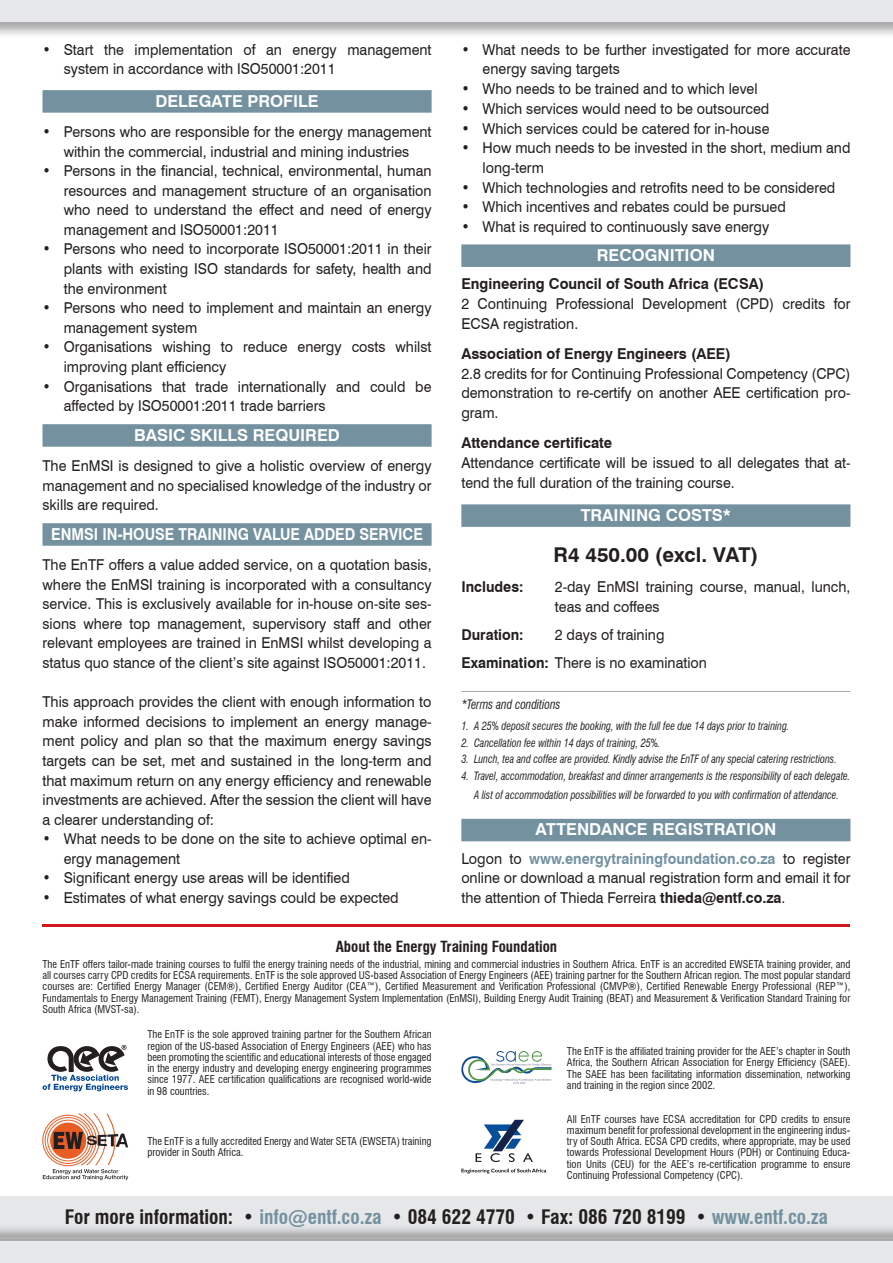
<style>
.page{position:relative;width:893px;height:1263px;background:#fff}
.page>*{position:absolute;margin:0;border:0;box-sizing:border-box;transform-origin:0 0}
.t1{font:700 20.4px "Swiss 721 BT";color:#231f20}
.t2{font:700 condensed 19.5px "Swiss 721 BT";color:#231f20}
.t3{font:700 16.5px "Swiss 721 BT";color:#fff}
.t4{font:700 16.5px "Swiss 721 BT";color:#fff;scale:.88 1}
.t5{font:15px/19.6px "Swiss 721 BT";color:#231f20;scale:.95 1}
.t6{font:700 15px "Swiss 721 BT";color:#231f20}
.t7{font:700 condensed 15px "Swiss 721 BT";color:#231f20}
.t8{font:700 15px "Swiss 721 BT";color:#231f20;scale:.95 1}
.t9{font:italic condensed 12.75px "Swiss 721 BT";color:#231f20;scale:.9 1}
.t10{font:italic condensed 11.25px/18.8px "Swiss 721 BT";color:#231f20;text-align:center;scale:.9 1}
.t11{font:condensed 10.5px/11.2px "Swiss 721 BT";color:#231f20;text-align:justify}
.s1{font-weight:700}
.s2{font-weight:700;color:#7491a0}
.s3{color:#7491a0}
</style>
<div class="page">
<div style="left:0;top:0;width:893px;height:39px;background:#231f20;opacity:.4"></div>
<div style="left:0;top:0;width:893px;height:21px;background:#e6e7e8"></div>
<div style="left:43px;top:90px;width:389px;height:23px;background:#7491a0"></div>
<div style="left:43px;top:424px;width:389px;height:23px;background:#7491a0"></div>
<div style="left:43px;top:523px;width:389px;height:23px;background:#7491a0"></div>
<div style="left:461px;top:244px;width:389px;height:23px;background:#7491a0"></div>
<div style="left:461px;top:504px;width:389px;height:23px;background:#7491a0"></div>
<div style="left:461px;top:819px;width:389px;height:22px;background:#7491a0"></div>
<hr style="left:461px;top:691px;width:389px;height:1px;background:#a7a9ac">
<div style="left:0;top:1196px;width:893px;height:40px;background:#e6e7e8"></div>
<div style="left:0;top:1224px;width:893px;height:39px;background:#231f20;opacity:.4"></div>
<div style="left:0;top:1242px;width:893px;height:21px;background:#e6e7e8"></div>
<svg style="left:43px;top:1045px;width:85px;height:46px"></svg>
<svg style="left:476px;top:1120px;width:57px;height:42px"></svg>
<svg style="left:461px;top:1169px;width:85px;height:4px"></svg>
<svg style="left:42px;top:1113px;width:86px;height:67px"></svg>
<svg style="left:461px;top:1051px;width:90px;height:33px"></svg>
<hr style="left:43px;top:924px;width:807px;height:2px;background:#ce171e">
<p class="t5" style="left:64px;top:39px;width:389px;text-indent:-21px">• Start the implementation of an energy management system in accordance with ISO50001:2011</p>
<p class="t3" style="left:156px;top:91px;width:165px">Delegate Profile</p>
<p class="t5" style="left:43px;top:122px;width:411px;text-align:center">• Persons who are responsible for the energy management within the commercial, industrial and mining industries</p>
<p class="t5" style="left:64px;top:161px;width:389px;text-align:justify;text-indent:-21px">• Persons in the financial, technical, environmental, human resources and management structure of an organisation who need to understand the effect and need of energy management and ISO50001:2011</p>
<p class="t5" style="left:64px;top:239px;width:389px;text-align:justify;text-indent:-21px">• Persons who need to incorporate ISO50001:2011 in their plants with existing ISO standards for safety, health and the environment</p>
<p class="t5" style="left:64px;top:298px;width:389px;text-indent:-21px">• Persons who need to implement and maintain an energy management system</p>
<p class="t5" style="left:64px;top:337px;width:389px;text-indent:-21px">• Organisations wishing to reduce energy costs whilst improving plant efficiency</p>
<p class="t5" style="left:64px;top:376px;width:389px;text-indent:-21px">• Organisations that trade internationally and could be affected by ISO50001:2011 trade barriers</p>
<p class="t3" style="left:134px;top:425px;width:205px">Basic Skills Required</p>
<p class="t5" style="left:43px;top:456px;width:411px;text-align:justify">The EnMSI is designed to give a holistic overview of energy management and no specialised knowledge of the industry or skills are required.</p>
<p class="t4" style="left:51px;top:524px;width:12px">ENMSI</p>
<p class="t4" style="left:102px;top:524px;width:242px">I n-House Training Value Add</p>
<p class="t4" style="left:335px;top:524px;width:101px">ed Service</p>
<p class="t5" style="left:43px;top:555px;width:411px;text-align:justify">The EnTF offers a value added service, on a quotation basis, where the EnMSI training is incorporated with a consultancy service. This is exclusively available for in-house on-site ses&shy;sions where top management, supervisory staff and other relevant employees are trained in EnMSI whilst developing a status quo stance of the client’s site against ISO50001:2011.</p>
<p class="t5" style="left:43px;top:692px;width:411px;text-align:justify">This approach provides the client with enough information to make informed decisions to implement an energy manage&shy;ment policy and plan so that the maximum energy savings targets can be set, met and sustained in the long-term and that maximum return on any energy efficiency and renewable investments are achieved. After the session the client will have a clearer understanding of:</p>
<p class="t5" style="left:64px;top:829px;width:389px;text-indent:-21px">• What needs to be done on the site to achieve optimal en&shy;ergy management</p>
<p class="t5" style="left:43px;top:868px;width:325px">• Significant energy use areas will be identified</p>
<p class="t5" style="left:43px;top:888px;width:376px">• Estimates of what energy savings could be expected</p>
<p class="t5" style="left:483px;top:39px;width:389px;text-indent:-21px">• What needs to be further investigated for more accurate energy saving targets</p>
<p class="t5" style="left:461px;top:79px;width:313px">• Who needs to be trained and to which level</p>
<p class="t5" style="left:461px;top:99px;width:326px">• Which services would need to be outsourced</p>
<p class="t5" style="left:461px;top:118px;width:326px">• Which services could be catered for in-house</p>
<p class="t5" style="left:483px;top:138px;width:389px;text-indent:-21px">• How much needs to be invested in the short, medium and long-term</p>
<p class="t5" style="left:461px;top:177px;width:395px">• Which technologies and retrofits need to be considered</p>
<p class="t5" style="left:461px;top:197px;width:343px">• Which incentives and rebates could be pursued</p>
<p class="t5" style="left:461px;top:217px;width:326px">• What is required to continuously save energy</p>
<p class="t3" style="left:597px;top:245px;width:120px">Recognition</p>
<p class="t6" style="left:461px;top:275px;width:304px">Engineering Council of South Africa (ECSA)</p>
<p class="t5" style="left:461px;top:294px;width:411px">2 Continuing Professional Development (CPD) credits for<br>ECSA registration.</p>
<p class="t6" style="left:461px;top:344px;width:246px">Association of Energy Engineers (AEE</p>
<p class="t6" style="left:725px;top:344px;width:7px">)</p>
<p class="t5" style="left:461px;top:363px;width:411px;text-align:justify">2.8 credits for for Continuing Professional Competency (CPC) demonstration to re-certify on another AEE certification pro&shy;gram.</p>
<p class="t6" style="left:461px;top:434px;width:152px">Attendance certificate</p>
<p class="t5" style="left:461px;top:453px;width:411px">Attendance certificate will be issued to all delegates that at&shy;tend the full duration of the training course.</p>
<p class="t3" style="left:581px;top:505px;width:152px">Training Costs*</p>
<h1 class="t1" style="left:553px;top:542px;width:206px">R4 450.00 (excl. VAT)</h1>
<p class="t8" style="left:461px;top:578px;width:67px">I ncludes:</p>
<p class="t5" style="left:555px;top:577px;width:313px">2-day EnMSI training course, manual, lunch, teas and coffees</p>
<p class="t8" style="left:461px;top:625px;width:67px">Duration:</p>
<p class="t5" style="left:461px;top:620px;width:260px;line-height:28.2px;text-indent:94px">2 days of training<br><span class="s1">Examination:</span> There is no examination</p>
<p class="t9" style="left:461px;top:697px;width:112px">*Terms and conditions</p>
<p class="t10" style="left:461px;top:716px;width:366px">1. A 25% deposit secures the booking, with the full fee due 14 days prior to training.</p>
<p class="t10" style="left:461px;top:733px;width:223px">2. Cancellation fee within 14 days of training, 25%.</p>
<p class="t10" style="left:461px;top:750px;width:419px">3. Lunch, tea and coffee are provided. Kindly advise the EnTF of any special catering restrictions.</p>
<p class="t10" style="left:461px;top:767px;width:434px">4. Travel, accommodation, breakfast and dinner arrangements is the responsibility of each delegate.<br>A list of accommodation possibilities will be forwarded to you with confirmation of attendance.</p>
<p class="t3" style="left:535px;top:819px;width:242px">Attendance registration</p>
<p class="t5" style="left:461px;top:848px;width:411px;text-align:justify">Logon to <span class="s2">www.energytrainingfoundation.co.za</span> to register online or download a manual registration form and email it for the attention of Thieda Ferreira <span class="s1">thieda@entf.co.za</span>.</p>
<p class="t7" style="left:336px;top:938px;width:223px">About the Energy Training Foundation</p>
<p class="t11" style="left:43px;top:958px;width:809px">The EnTF offers tailor-made training courses to fulfil the energy training needs of the industrial, mining and commercial industries in Southern Africa. EnTF is an accredited EWSETA training provider, and all courses carry CPD credits for ECSA requirements. EnTF is the sole approved US-based Association of Energy Engineers (AEE) training partner for the Southern African region. The most popular standard courses are: Certified Energy Manager (CEM®), Certified Energy Auditor (CEA™), Certified Measurement and Verification Professional (CMVP®), Certified Renewable Energy Professional (REP™), Fundamentals to Energy Management Training (FEMT), Energy Management System Implementation (EnMSI), Building Energy Audit Training (BEAT) and Measurement &amp; Verification Standard Training for South Africa (MVST-sa).</p>
<p class="t11" style="left:567px;top:1046px;width:285px">The EnTF is the affiliated training provider for the AEE’s chapter in South Africa, the Southern African Association for Energy Efficiency (SAEE).<br>The SAEE has been facilitating information dissemination, networking and training in the region since 2002.</p>
<p class="t11" style="left:147px;top:1029px;width:286px">The EnTF is the sole approved training partner for the Southern African region of the US-based Association of Energy Engineers (AEE) who has been promoting the scientific and educational interests of those engaged in the energy industry and developing energy engineering programmes since 1977. AEE certification qualifications are recognised world-wide in 98 countries.</p>
<p class="t11" style="left:147px;top:1135px;width:286px">The EnTF is a fully accredited Energy and Water SETA (EWSETA) training provider in South Africa.</p>
<p class="t11" style="left:567px;top:1113px;width:285px">All EnTF courses have ECSA accreditation for CPD credits to ensure maximum benefit for professional development in the engineering indus&shy;try of South Africa. ECSA CPD credits, where appropriate, may be used towards Professional Development Hours (PDH) or Continuing Educa&shy;tion Units (CEU) for the AEE’s re-certification programme to ensure Continuing Professional Competency (CPC).</p>
<h2 class="t2" style="left:65px;top:1205px;width:765px">For more information: • <span class="s3">info@entf.co.za</span> • 084 622 4770 • Fax: 086 720 8199 • <span class="s3">www.entf.co.za</span></h2>
</div>
